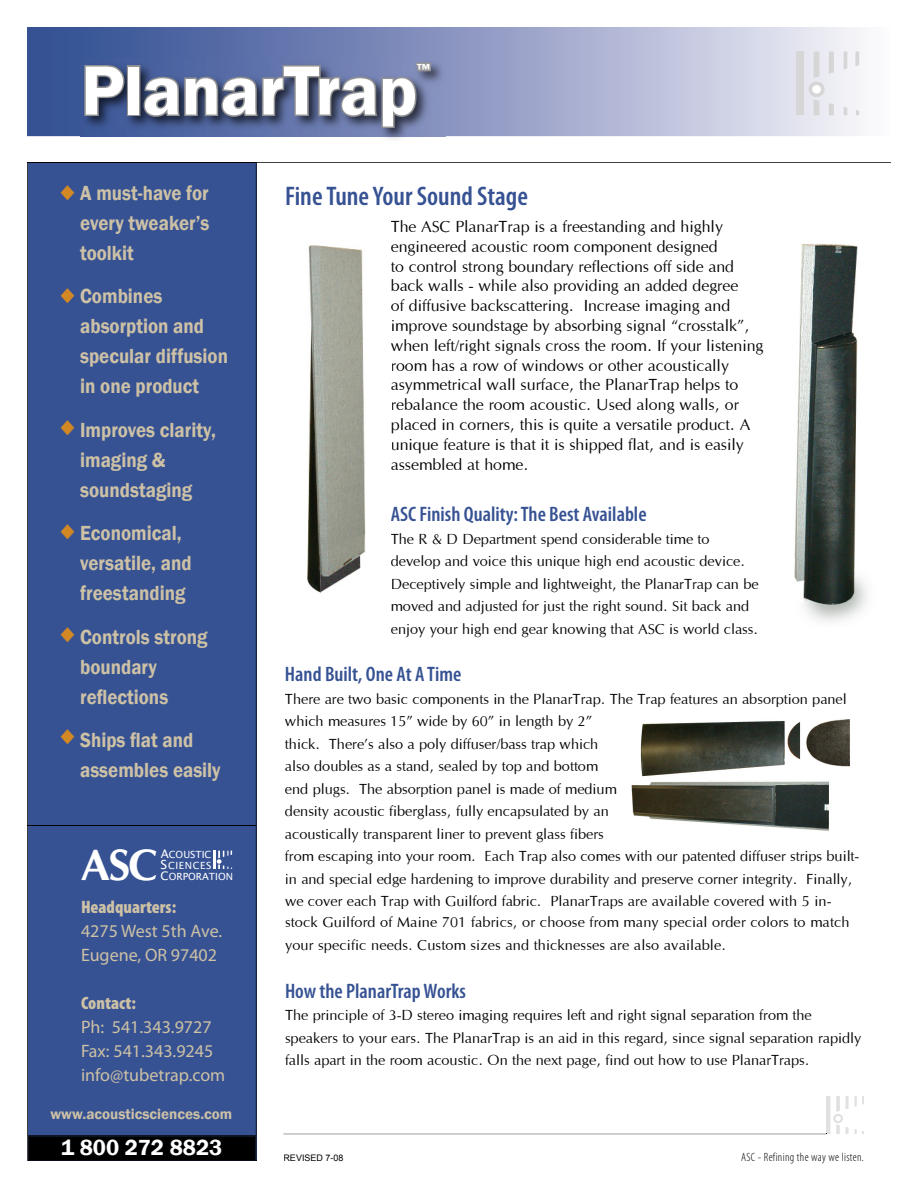
<style>
.page{position:relative;width:918px;height:1188px;background:#fff}
.page>*{position:absolute;margin:0;border:0;box-sizing:border-box;transform-origin:0 0}
.t1{font:600 72px "Franklin Gothic";letter-spacing:-.005em;color:#fff}
.t2{font:700 45px "Optane";color:#fff}
.t3{font:600 condensed 27px "Myriad Pro";color:#365293}
.t4{font:600 22.5px "Franklin Gothic";color:#fff}
.t5{font:600 21px/30px "Franklin Gothic";color:#cdc1a6;scale:.9 1}
.t6{font:600 condensed 21px "Myriad Pro";color:#365293}
.t7{font:18px/24px "Myriad Pro";color:#cdc1a6}
.t8{font:900 condensed 18px "Myriad Pro";color:#cdc1a6}
.t9{font:16.5px/19.8px "Optane";letter-spacing:-.01em;color:#000}
.t10{font:15px/22.5px "Optane";letter-spacing:-.01em;color:#000}
.t11{font:600 15px "Franklin Gothic";color:#cdc1a6}
.t12{font:600 15px "Franklin Gothic";color:#fff}
.t13{font:300 condensed 12px "Myriad Pro";letter-spacing:.03em;color:#000}
.t14{font:9.9px "Lucida Sans";color:#fff}
.t15{font:9.9px "Lucida Sans";letter-spacing:.06em;color:#fff}
.t16{font:9px "Arial";color:#000}
.s1{color:#d18825}
.s2{font-size:11.85px}
.s3{font-size:12.6px}
</style>
<div class="page">
<svg style="left:27px;top:27px;width:833px;height:109px;background:#a1aacc"></svg>
<hr style="left:257px;top:162px;width:634px;height:1px;background:#000">
<img style="left:80px;top:59px;width:366px;height:80px">
<svg style="left:83px;top:63px;width:43px;height:55px;background:#455271"></svg>
<div style="left:127px;top:65px;width:13px;height:51px;border:3px solid #939393"></div>
<svg style="left:142px;top:47px;width:291px;height:83px;background:#5d698d"></svg>
<img style="left:826px;top:1096px;width:38px;height:38px">
<svg style="left:284px;top:1134px;width:542px;height:1px"></svg>
<svg style="left:814px;top:52px;width:5px;height:26px"></svg>
<svg style="left:829px;top:52px;width:5px;height:22px"></svg>
<svg style="left:844px;top:52px;width:3px;height:18px"></svg>
<svg style="left:856px;top:52px;width:3px;height:14px"></svg>
<svg style="left:814px;top:99px;width:5px;height:16px"></svg>
<svg style="left:829px;top:103px;width:5px;height:12px"></svg>
<svg style="left:844px;top:107px;width:3px;height:8px"></svg>
<svg style="left:856px;top:110px;width:3px;height:5px"></svg>
<div style="left:797px;top:52px;width:7px;height:63px;background:#d6d6d6"></div>
<div style="left:809px;top:81px;width:16px;height:16px;background:#d6d6d6;border-radius:50%"></div>
<div style="left:812px;top:85px;width:9px;height:9px;background:#fff;border-radius:50%"></div>
<img style="left:307px;top:245px;width:59px;height:348px">
<img style="left:794px;top:244px;width:74px;height:378px">
<img style="left:631px;top:719px;width:219px;height:112px">
<div style="left:27px;top:162px;width:230px;height:999px;background:#365293"></div>
<h1 class="t1" style="left:81px;top:46px;width:338px">PlanarTrap</h1>
<p class="t12" style="left:417px;top:60px;width:14px">™</p>
<h3 class="t5" style="left:80px;top:178px;width:145px;text-align:justify;text-indent:-20px"><span class="s1">◆</span> A must-have for every tweaker’s toolkit</h3>
<h3 class="t5" style="left:80px;top:282px;width:166px;text-indent:-20px"><span class="s1">◆</span> Combines absorption and specular diffusion in one product</h3>
<h3 class="t5" style="left:80px;top:415px;width:152px;text-indent:-20px"><span class="s1">◆</span> Improves clarity, imaging &amp; soundstaging</h3>
<h3 class="t5" style="left:80px;top:519px;width:125px;text-indent:-20px"><span class="s1">◆</span> Economical, versatile, and freestanding</h3>
<h3 class="t5" style="left:80px;top:622px;width:143px;text-indent:-20px"><span class="s1">◆</span> Controls strong boundary reflections</h3>
<h3 class="t5" style="left:80px;top:726px;width:158px">Ships flat and assembles easily</h3>
<h2 class="t2" style="left:81px;top:838px;width:79px">ASC</h2>
<p class="t14" style="left:161px;top:849px;width:52px"><span class="s2">A</span>COUSTIC</p>
<p class="t15" style="left:161px;top:860px;width:53px"><span class="s3">S</span>CIENCES</p>
<p class="t14" style="left:161px;top:871px;width:74px"><span class="s2">C</span>ORPORATION</p>
<p class="t8" style="left:81px;top:897px;width:97px">Headquarters:</p>
<p class="t7" style="left:81px;top:919px;width:143px">4275 West 5th Ave.<br>Eugene, OR 97402</p>
<p class="t8" style="left:81px;top:993px;width:57px">Contact:</p>
<p class="t7" style="left:81px;top:1015px;width:146px">Ph: 541.343.9727<br>Fax: 541.343.9245 info@tubetrap.com</p>
<p class="t11" style="left:50px;top:1104px;width:183px">www.acousticsciences.com</p>
<h3 class="t4" style="left:61px;top:1134px;width:163px">1 800 272 8823</h3>
<h3 class="t3" style="left:285px;top:182px;width:244px">Fine Tune Your Sound Stage</h3>
<p class="t9" style="left:391px;top:216px;width:374px">The ASC PlanarTrap is a freestanding and highly engineered acoustic room component designed<br>to control strong boundary reflections off side and back walls - while also providing an added degree<br>of diffusive backscattering. Increase imaging and improve soundstage by absorbing signal “crosstalk”, when left/right signals cross the room. If your listening room has a row of windows or other acoustically asymmetrical wall surface, the PlanarTrap helps to rebalance the room acoustic. Used along walls, or placed in corners, this is quite a versatile product. A unique feature is that it is shipped flat, and is easily assembled at home.</p>
<h3 class="t6" style="left:391px;top:503px;width:257px">ASC Finish Quality: The Best Available</h3>
<p class="t10" style="left:391px;top:527px;width:370px">The R &amp; D Department spend considerable time to develop and voice this unique high end acoustic device.<br>Deceptively simple and lightweight, the PlanarTrap can be moved and adjusted for just the right sound. Sit back and enjoy your high end gear knowing that ASC is world class.</p>
<h3 class="t6" style="left:285px;top:663px;width:178px">Hand Built, One At A Time</h3>
<p class="t10" style="left:285px;top:688px;width:576px">There are two basic components in the PlanarTrap. The Trap features an absorption panel which measures 15” wide by 60” in length by 2”<br>thick. There’s also a poly diffuser/bass trap which<br>also doubles as a stand, sealed by top and bottom<br>end plugs. The absorption panel is made of medium<br>density acoustic fiberglass, fully encapsulated by an<br>acoustically transparent liner to prevent glass fibers<br>from escaping into your room. Each Trap also comes with our patented diffuser strips built&shy;in and special edge hardening to improve durability and preserve corner integrity. Finally, we cover each Trap with Guilford fabric. PlanarTraps are available covered with 5 in-</p>
<p class="t10" style="left:285px;top:911px;width:566px">stock Guilford of Maine 701 fabrics, or choose from many special order colors to match your specific needs. Custom sizes and thicknesses are also available.</p>
<h3 class="t6" style="left:285px;top:979px;width:182px">How the PlanarTrap Works</h3>
<p class="t10" style="left:285px;top:1004px;width:578px">The principle of 3-D stereo imaging requires left and right signal separation from the speakers to your ears. The PlanarTrap is an aid in this regard, since signal separation rapidly falls apart in the room acoustic. On the next page, find out how to use PlanarTraps.</p>
<p class="t16" style="left:284px;top:1152px;width:62px">REVISED 7-08</p>
<p class="t13" style="left:741px;top:1151px;width:124px">ASC - Refining the way we listen.</p>
</div>
